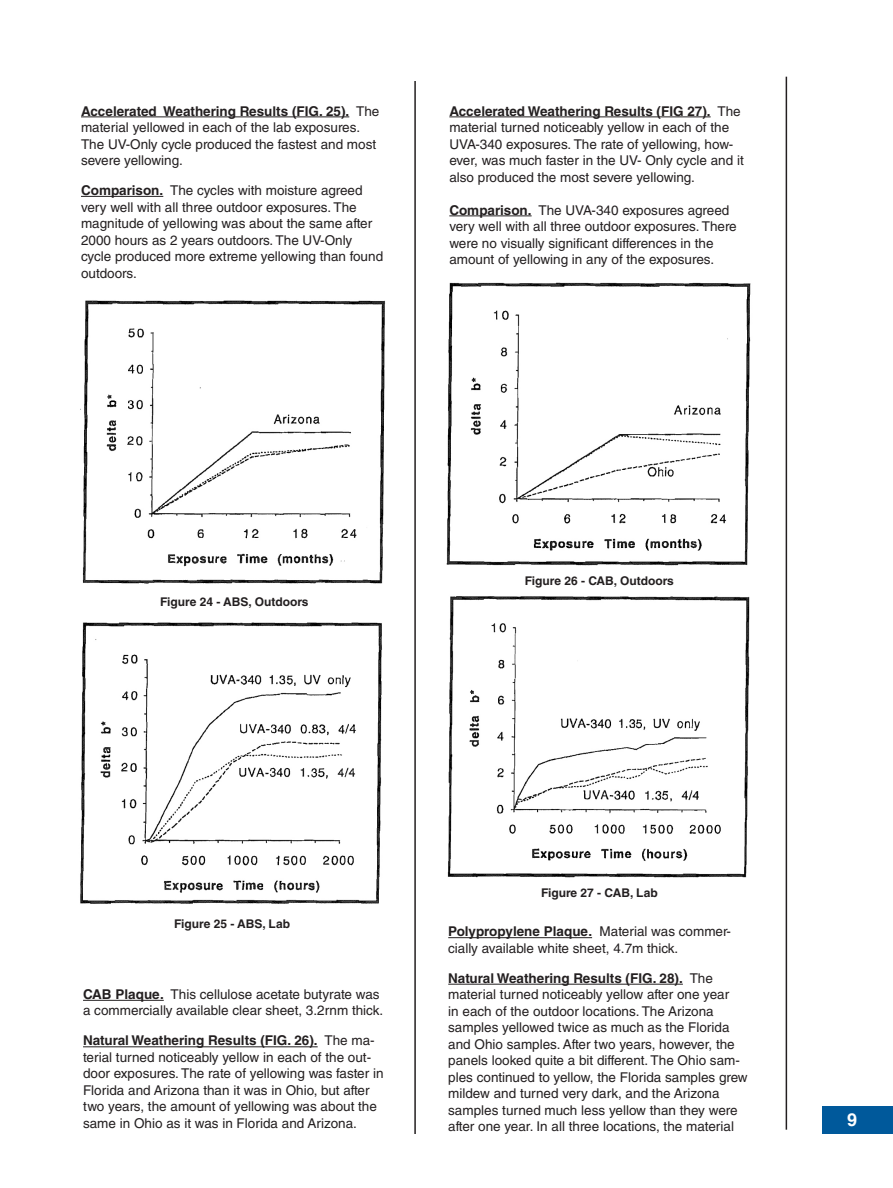
<style>
.page{position:relative;width:893px;height:1188px;background:#fff}
.page>*{position:absolute;margin:0;border:0;box-sizing:border-box;transform-origin:0 0}
.t1{font:700 18px "Helvetica LT Std";color:#fff}
.t2{font:13.5px/16.5px "Helvetica LT Std";color:#231f20}
.t3{font:700 12px "Helvetica LT Std";color:#231f20}
.s1{font-weight:700}
</style>
<div class="page">
<hr style="left:786px;top:77px;width:1px;height:1053px;background:#231f20">
<div style="left:822px;top:1106px;width:71px;height:27px;background:#00599b"></div>
<hr style="left:414px;top:81px;width:2px;height:1053px;background:#231f20">
<hr style="left:81px;top:117px;width:268px;height:1px;background:#231f20">
<hr style="left:81px;top:196px;width:82px;height:1px;background:#231f20">
<hr style="left:449px;top:117px;width:262px;height:1px;background:#231f20">
<hr style="left:449px;top:216px;width:83px;height:1px;background:#231f20">
<img style="left:80px;top:300px;width:305px;height:284px">
<img style="left:80px;top:622px;width:302px;height:282px">
<hr style="left:83px;top:1000px;width:81px;height:1px;background:#231f20">
<hr style="left:83px;top:1046px;width:235px;height:1px;background:#231f20">
<img style="left:446px;top:282px;width:305px;height:284px">
<img style="left:447px;top:596px;width:303px;height:282px">
<hr style="left:448px;top:937px;width:144px;height:1px;background:#231f20">
<hr style="left:448px;top:984px;width:235px;height:1px;background:#231f20">
<p class="t2" style="left:81px;top:103px;width:300px"><span class="s1">Accelerated Weathering Results (FIG. 25).</span> The material yellowed in each of the lab exposures.<br>The UV-Only cycle produced the fastest and most severe yellowing.</p>
<p class="t2" style="left:81px;top:182px;width:304px"><span class="s1">Comparison.</span> The cycles with moisture agreed very well with all three outdoor exposures. The magnitude of yellowing was about the same after 2000 hours as 2 years outdoors. The UV-Only cycle produced more extreme yellowing than found outdoors.</p>
<p class="t2" style="left:449px;top:103px;width:296px"><span class="s1">Accelerated Weathering Results (FIG 27).</span> The material turned noticeably yellow in each of the UVA-340 exposures. The rate of yellowing, how&shy;ever, was much faster in the UV- Only cycle and it also produced the most severe yellowing.</p>
<p class="t2" style="left:449px;top:202px;width:289px"><span class="s1">Comparison.</span> The UVA-340 exposures agreed very well with all three outdoor exposures. There were no visually significant differences in the amount of yellowing in any of the exposures.</p>
<p class="t3" style="left:160px;top:594px;width:150px">Figure 24 - ABS, Outdoors</p>
<p class="t3" style="left:525px;top:573px;width:151px">Figure 26 - CAB, Outdoors</p>
<p class="t3" style="left:174px;top:916px;width:117px">Figure 25 - ABS, Lab</p>
<p class="t2" style="left:83px;top:986px;width:302px"><span class="s1">CAB Plaque.</span> This cellulose acetate butyrate was a commercially available clear sheet, 3.2rnm thick.</p>
<p class="t2" style="left:83px;top:1032px;width:302px"><span class="s1">Natural Weathering Results (FIG. 26).</span> The ma&shy;terial turned noticeably yellow in each of the out&shy;door exposures. The rate of yellowing was faster in Florida and Arizona than it was in Ohio, but after two years, the amount of yellowing was about the same in Ohio as it was in Florida and Arizona.</p>
<p class="t3" style="left:541px;top:885px;width:118px">Figure 27 - CAB, Lab</p>
<p class="t2" style="left:448px;top:923px;width:284px"><span class="s1">Polypropylene Plaque.</span> Material was commer&shy;cially available white sheet, 4.7m thick.</p>
<p class="t2" style="left:448px;top:970px;width:301px"><span class="s1">Natural Weathering Results (FIG. 28).</span> The material turned noticeably yellow after one year<br>in each of the outdoor locations. The Arizona samples yellowed twice as much as the Florida and Ohio samples. After two years, however, the panels looked quite a bit different. The Ohio sam&shy;ples continued to yellow, the Florida samples grew mildew and turned very dark, and the Arizona samples turned much less yellow than they were after one year. In all three locations, the material</p>
<h1 class="t1" style="left:847px;top:1109px;width:12px">9</h1>
</div>
